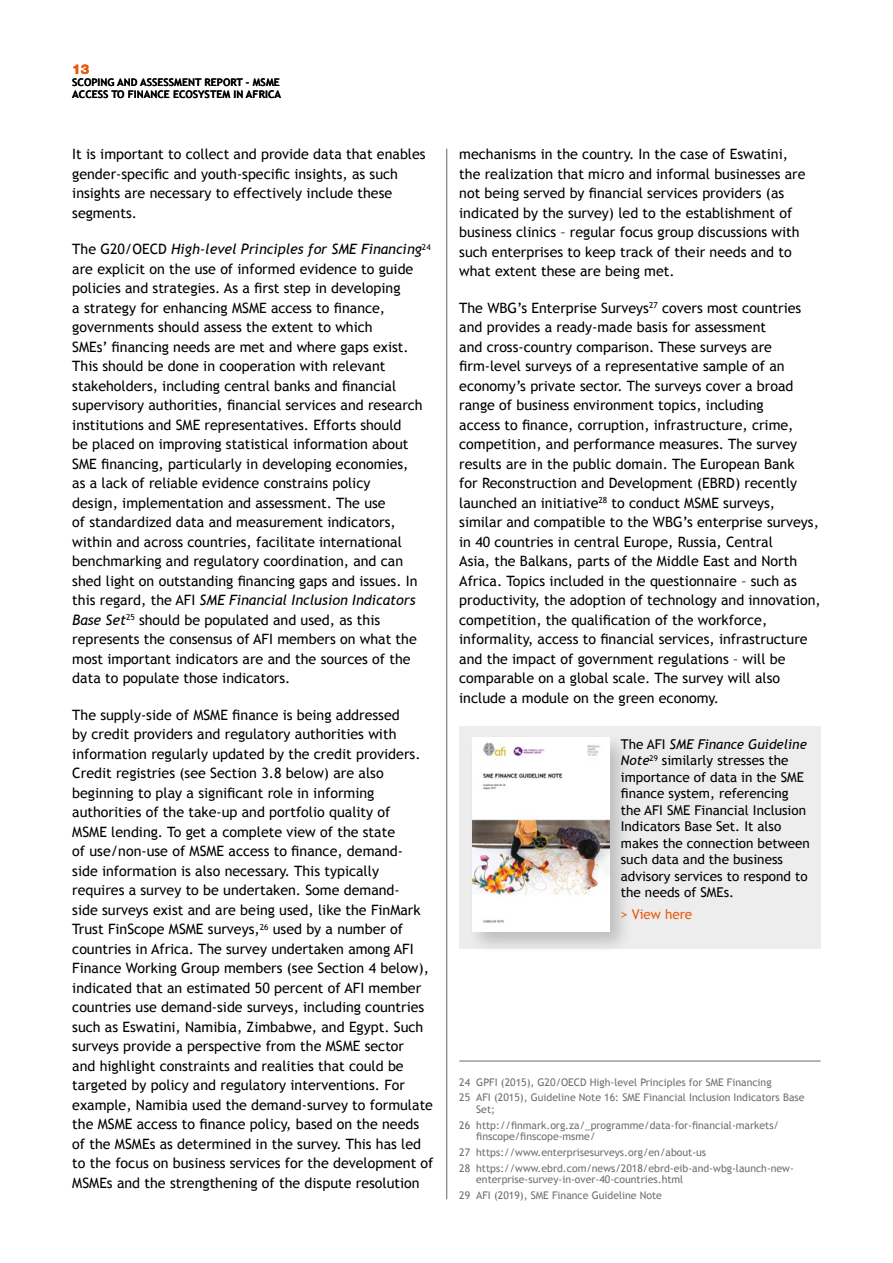
<style>
.page{position:relative;width:893px;height:1263px;background:#fff}
.page>*{position:absolute;margin:0;border:0;box-sizing:border-box;transform-origin:0 0}
.t1{font:14.25px/19.5px "Trebuchet MS";color:#000}
.t2{font:13.5px/16.5px "Trebuchet MS";color:#000}
.t3{font:13.5px "Trebuchet MS";color:#ea580c}
.t4{font:800 13.5px "Helvetica Neue";color:#ea580c}
.t5{font:10.5px/15.8px "Trebuchet MS";color:#706f6f}
.t6{font:700 10.5px/12px "Trebuchet MS";color:#000}
.s1{font-style:italic}
</style>
<div class="page">
<hr style="left:446px;top:149px;width:1px;height:1050px;background:#878787">
<div style="left:459px;top:726px;width:362px;height:222px;background:#ededed"></div>
<hr style="left:459px;top:1061px;width:362px;height:1px;background:#706f6f">
<div style="left:467px;top:733px;width:165px;height:222px;background:#000;opacity:.2"></div>
<img style="left:472px;top:738px;width:137px;height:194px">
<p class="t4" style="left:72px;top:61px;width:19px">13</p>
<p class="t6" style="left:72px;top:76px;width:210px">SCOPING AND ASSESSMENT REPORT – MSME<br>ACCESS TO FINANCE ECOSYSTEM IN AFRICA</p>
<p class="t1" style="left:72px;top:145px;width:355px">It is important to collect and provide data that enables gender-specific and youth-specific insights, as such insights are necessary to effectively include these segments.</p>
<p class="t1" style="left:72px;top:240px;width:360px">The G20/OECD <span class="s1">High-level Principles for SME Financing</span><sup>24 </sup>are explicit on the use of informed evidence to guide policies and strategies. As a first step in developing<br>a strategy for enhancing MSME access to finance, governments should assess the extent to which<br>SMEs’ financing needs are met and where gaps exist.<br>This should be done in cooperation with relevant stakeholders, including central banks and financial supervisory authorities, financial services and research institutions and SME representatives. Efforts should<br>be placed on improving statistical information about SME financing, particularly in developing economies,<br>as a lack of reliable evidence constrains policy<br>design, implementation and assessment. The use<br>of standardized data and measurement indicators, within and across countries, facilitate international benchmarking and regulatory coordination, and can shed light on outstanding financing gaps and issues. In this regard, the AFI <span class="s1">SME Financial Inclusion Indicators Base Set</span><sup>25</sup> should be populated and used, as this represents the consensus of AFI members on what the most important indicators are and the sources of the data to populate those indicators.</p>
<p class="t1" style="left:72px;top:705px;width:363px">The supply-side of MSME finance is being addressed<br>by credit providers and regulatory authorities with information regularly updated by the credit providers.<br>Credit registries (see Section 3.8 below) are also beginning to play a significant role in informing authorities of the take-up and portfolio quality of<br>MSME lending. To get a complete view of the state<br>of use/non-use of MSME access to finance, demand-<br>side information is also necessary. This typically requires a survey to be undertaken. Some demand-<br>side surveys exist and are being used, like the FinMark Trust FinScope MSME surveys,<sup>26</sup> used by a number of countries in Africa. The survey undertaken among AFI Finance Working Group members (see Section 4 below), indicated that an estimated 50 percent of AFI member countries use demand-side surveys, including countries such as Eswatini, Namibia, Zimbabwe, and Egypt. Such surveys provide a perspective from the MSME sector<br>and highlight constraints and realities that could be targeted by policy and regulatory interventions. For example, Namibia used the demand-survey to formulate the MSME access to finance policy, based on the needs of the MSMEs as determined in the survey. This has led to the focus on business services for the development of MSMEs and the strengthening of the dispute resolution</p>
<p class="t1" style="left:459px;top:145px;width:348px">mechanisms in the country. In the case of Eswatini, the realization that micro and informal businesses are not being served by financial services providers (as indicated by the survey) led to the establishment of business clinics – regular focus group discussions with such enterprises to keep track of their needs and to what extent these are being met.</p>
<p class="t1" style="left:459px;top:298px;width:363px">The WBG’s Enterprise Surveys<sup>27</sup> covers most countries and provides a ready-made basis for assessment<br>and cross-country comparison. These surveys are firm-level surveys of a representative sample of an economy’s private sector. The surveys cover a broad range of business environment topics, including<br>access to finance, corruption, infrastructure, crime, competition, and performance measures. The survey results are in the public domain. The European Bank<br>for Reconstruction and Development (EBRD) recently launched an initiative<sup>28</sup> to conduct MSME surveys, similar and compatible to the WBG’s enterprise surveys, in 40 countries in central Europe, Russia, Central<br>Asia, the Balkans, parts of the Middle East and North Africa. Topics included in the questionnaire – such as productivity, the adoption of technology and innovation, competition, the qualification of the workforce, informality, access to financial services, infrastructure and the impact of government regulations – will be comparable on a global scale. The survey will also include a module on the green economy.</p>
<p class="t2" style="left:621px;top:736px;width:191px">The AFI <span class="s1">SME Finance Guideline<br>Note</span><sup>29</sup> similarly stresses the importance of data in the SME finance system, referencing the AFI SME Financial Inclusion<br>Indicators Base Set. It also makes the connection between such data and the business advisory services to respond to the needs of SMEs.</p>
<p class="t3" style="left:621px;top:906px;width:73px">&gt; View here</p>
<p class="t5" style="left:459px;top:1074px;width:347px">24 GPFI (2015), G20/OECD High-level Principles for SME Financing<br>25 AFI (2015), Guideline Note 16: SME Financial Inclusion Indicators Base</p>
<p class="t5" style="left:459px;top:1101px;width:321px;text-indent:17px">Set;<br>26 http://finmark.org.za/_programme/data-for-financial-markets/</p>
<p class="t5" style="left:459px;top:1129px;width:336px;text-indent:17px">finscope/finscope-msme/<br>27 https://www.enterprisesurveys.org/en/about-us<br>28 https://www.ebrd.com/news/2018/ebrd-eib-and-wbg-launch-new-</p>
<p class="t5" style="left:459px;top:1172px;width:226px;text-indent:17px">enterprise-survey-in-over-40-countries.html<br>29 AFI (2019), SME Finance Guideline Note</p>
</div>
